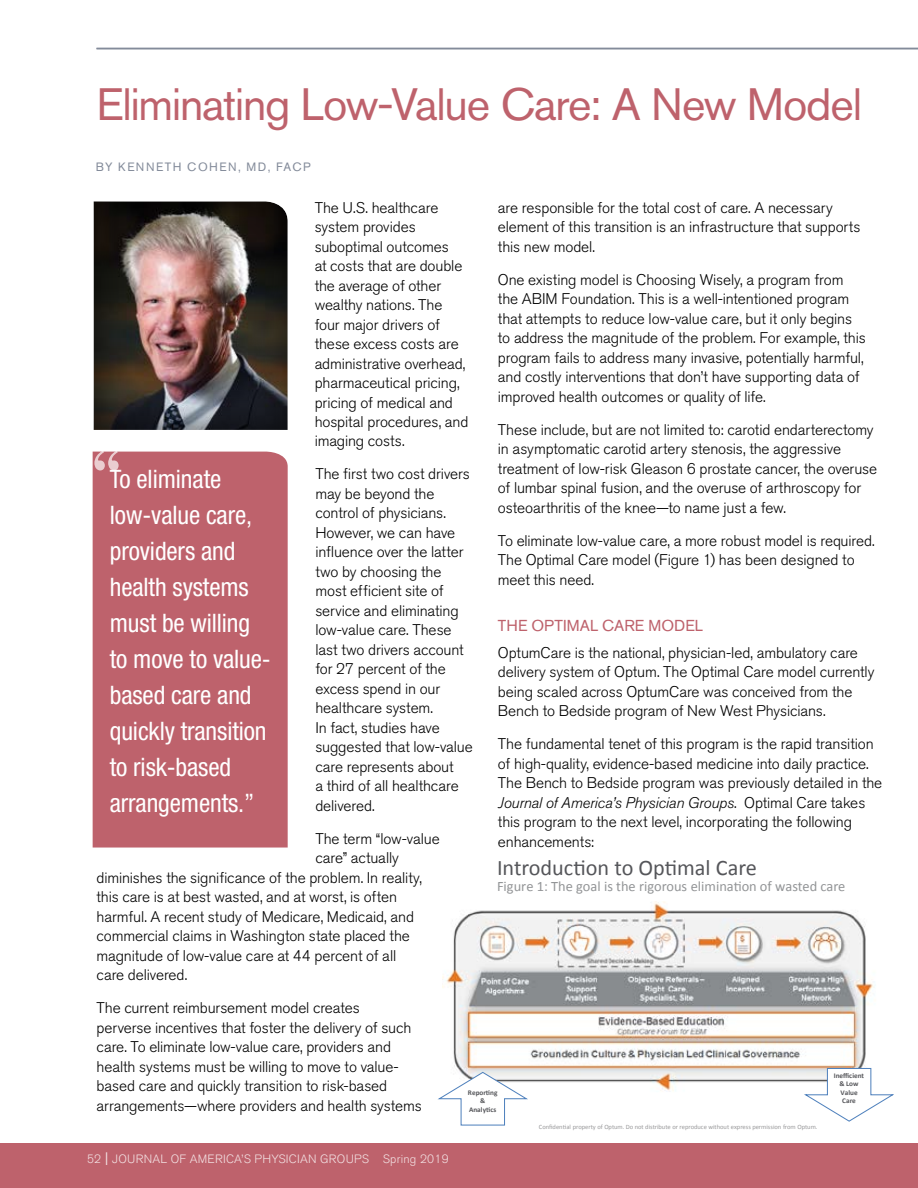
<style>
.page{position:relative;width:918px;height:1188px;background:#fff}
.page>*{position:absolute;margin:0;border:0;box-sizing:border-box;transform-origin:0 0}
.t1{font:700 60px "Century Schoolbook";color:#fff;scale:.9 1}
.t2{font:45px "Akzidenz Grotesk BQ";letter-spacing:-.025em;color:#be626c}
.t3{font:condensed 25.5px/36px "Helvetica Neue LT Std";letter-spacing:-.005em;color:#fff}
.t4{font:22.2px "Calibri";color:#55565a}
.t5{font:15.75px "Akzidenz Grotesk BQ";letter-spacing:.005em;color:#be626c}
.t6{font:300 15.3px/19.5px "Akzidenz Grotesk BQ";letter-spacing:-.005em;color:#000}
.t7{font:14.4px "Calibri";color:#939597}
.t8{font:300 12px "Akzidenz Grotesk BQ";letter-spacing:.02em;color:#fff}
.t9{font:12px "Akzidenz Grotesk BQ";letter-spacing:.125em;color:#838b9a}
.t10{font:700 7.2px/8.7px "Calibri";letter-spacing:-.005em;color:#55565a;text-align:center}
.t11{font:6.6px "Calibri";letter-spacing:-.005em;color:#99999b}
.s1{font-size:18px}
.s2{font-style:italic}
</style>
<div class="page">
<hr style="left:97px;top:48px;width:821px;height:1px;background:#838b9a">
<div style="left:0;top:1144px;width:918px;height:44px;background:#be626c"></div>
<div style="left:93px;top:452px;width:195px;height:396px;background:#be626c"></div>
<div style="left:91px;top:201px;width:197px;height:229px;background:#000;opacity:.75"></div>
<img style="left:443px;top:901px;width:432px;height:190px">
<svg style="left:438px;top:1071px;width:92px;height:55px"></svg>
<svg style="left:804px;top:1067px;width:89px;height:55px"></svg>
<h2 class="t2" style="left:97px;top:78px;width:767px">Eliminating Low-Value Care: A New Model</h2>
<p class="t9" style="left:96px;top:160px;width:216px">BY KENNETH COHEN, MD, FACP</p>
<p class="t6" style="left:315px;top:198px;width:155px">The U.S. healthcare system provides suboptimal outcomes<br>at costs that are double the average of other wealthy nations. The four major drivers of these excess costs are administrative overhead, pharmaceutical pricing, pricing of medical and hospital procedures, and imaging costs.</p>
<p class="t6" style="left:315px;top:465px;width:159px">The first two cost drivers may be beyond the control of physicians.<br>However, we can have influence over the latter two by choosing the most efficient site of service and eliminating low-value care. These last two drivers account for 27 percent of the excess spend in our healthcare system.<br>In fact, studies have suggested that low-value care represents about<br>a third of all healthcare delivered.</p>
<p class="t6" style="left:315px;top:829px;width:126px">The term “low-value</p>
<p class="t6" style="left:315px;top:849px;width:85px">care” actually</p>
<p class="t6" style="left:97px;top:868px;width:327px">diminishes the significance of the problem. In reality,</p>
<p class="t6" style="left:97px;top:888px;width:302px">this care is at best wasted, and at worst, is often</p>
<p class="t6" style="left:97px;top:907px;width:319px">harmful. A recent study of Medicare, Medicaid, and</p>
<p class="t6" style="left:97px;top:927px;width:315px">commercial claims in Washington state placed the</p>
<p class="t6" style="left:97px;top:946px;width:301px">magnitude of low-value care at 44 percent of all</p>
<p class="t6" style="left:97px;top:966px;width:92px">care delivered.</p>
<p class="t6" style="left:97px;top:999px;width:327px">The current reimbursement model creates<br>perverse incentives that foster the delivery of such care. To eliminate low-value care, providers and health systems must be willing to move to value&shy;based care and quickly transition to risk-based arrangements—where providers and health systems</p>
<p class="t8" style="left:87px;top:1152px;width:363px">52 <span class="s1">l</span> JOURNAL OF AMERICA’S PHYSICIAN GROUPS Spring 2019</p>
<p class="t6" style="left:498px;top:198px;width:364px">are responsible for the total cost of care. A necessary element of this transition is an infrastructure that supports this new model.</p>
<p class="t6" style="left:498px;top:270px;width:369px">One existing model is Choosing Wisely, a program from the ABIM Foundation. This is a well-intentioned program that attempts to reduce low-value care, but it only begins to address the magnitude of the problem. For example, this program fails to address many invasive, potentially harmful, and costly interventions that don’t have supporting data of improved health outcomes or quality of life.</p>
<p class="t6" style="left:498px;top:420px;width:381px">These include, but are not limited to: carotid endarterectomy in asymptomatic carotid artery stenosis, the aggressive treatment of low-risk Gleason 6 prostate cancer, the overuse of lumbar spinal fusion, and the overuse of arthroscopy for osteoarthritis of the knee—to name just a few.</p>
<p class="t6" style="left:498px;top:531px;width:378px">To eliminate low-value care, a more robust model is required.<br>The Optimal Care model (Figure 1) has been designed to meet this need.</p>
<p class="t5" style="left:498px;top:616px;width:207px">THE OPTIMAL CARE MODEL</p>
<p class="t6" style="left:498px;top:643px;width:378px">OptumCare is the national, physician-led, ambulatory care delivery system of Optum. The Optimal Care model currently being scaled across OptumCare was conceived from the Bench to Bedside program of New West Physicians.</p>
<p class="t6" style="left:498px;top:734px;width:386px">The fundamental tenet of this program is the rapid transition of high-quality, evidence-based medicine into daily practice.<br>The Bench to Bedside program was previously detailed in the <span class="s2">Journal of America’s Physician Groups</span>. Optimal Care takes this program to the next level, incorporating the following enhancements:</p>
<h1 class="t1" style="left:94px;top:437px;width:30px">“</h1>
<h3 class="t3" style="left:110px;top:460px;width:162px">To eliminate low-value care, providers and health systems must be willing to move to value&shy;based care and quickly transition to risk-based arrangements.”</h3>
<h3 class="t4" style="left:497px;top:853px;width:261px">Introduction to Optimal Care</h3>
<p class="t7" style="left:497px;top:878px;width:350px">Figure 1: The goal is the rigorous elimination of wasted care</p>
<p class="t10" style="left:834px;top:1071px;width:32px">Inefficient &amp; Low<br>Value<br>Care</p>
<p class="t10" style="left:468px;top:1088px;width:31px">Reporting &amp;<br>Analytics</p>
<p class="t11" style="left:539px;top:1123px;width:280px">Confidential property of Optum. Do not distribute or reproduce without express permission from Optum.</p>
</div>
